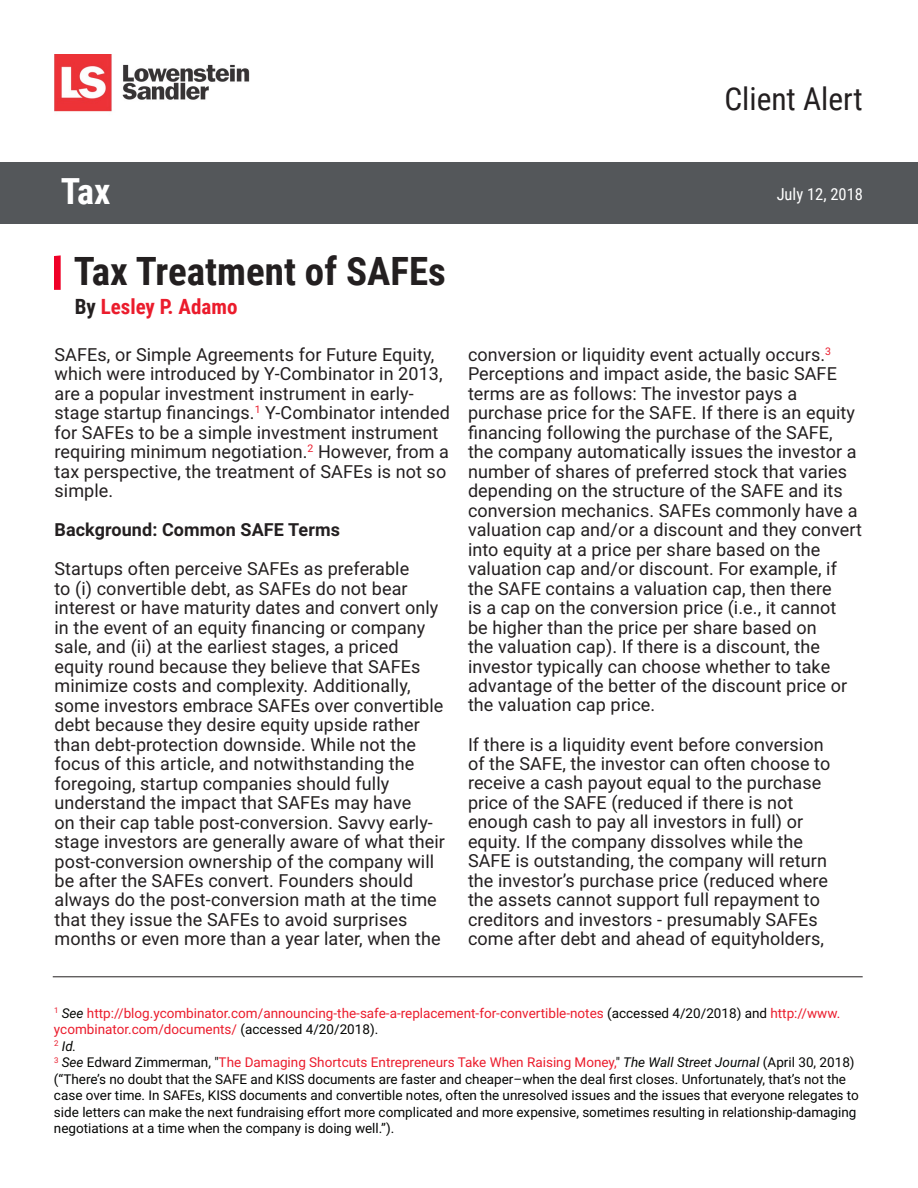
<style>
.page{position:relative;width:918px;height:1188px;background:#fff}
.page>*{position:absolute;margin:0;border:0;box-sizing:border-box;transform-origin:0 0}
.t1{font:700 39px "Roboto Condensed";color:#231f20}
.t2{font:700 36px "Roboto Condensed";color:#fff}
.t3{font:31.5px "Roboto Condensed";color:#231f20}
.t4{font:700 21px "Roboto Condensed";color:#eb1c2c}
.t5{font:18px/19.5px "Roboto";letter-spacing:.005em;color:#231f20}
.t6{font:700 18px "Roboto";letter-spacing:.005em;color:#231f20}
.t7{font:16.5px "Roboto Condensed";color:#fff}
.t8{font:13.5px/16.5px "Roboto";color:#040503}
.s1{color:#231f20}
.s2{font-style:italic}
.s3{color:#eb1c2c}
</style>
<div class="page">
<div style="left:0;top:163px;width:918px;height:61px;background:#54575a"></div>
<img style="left:54px;top:54px;width:196px;height:58px">
<svg style="left:54px;top:255px;width:7px;height:35px"></svg>
<hr style="left:53px;top:976px;width:810px;height:1px;background:#231f20">
<h3 class="t3" style="left:724px;top:77px;width:140px">Client Alert</h3>
<h2 class="t2" style="left:61px;top:166px;width:51px">Tax</h2>
<p class="t7" style="left:777px;top:183px;width:88px">July 12, 2018</p>
<h1 class="t1" style="left:74px;top:244px;width:374px">Tax Treatment of SAFEs</h1>
<p class="t4" style="left:75px;top:292px;width:164px"><span class="s1">By</span> Lesley P. Adamo</p>
<p class="t5" style="left:55px;top:344px;width:397px">SAFEs, or Simple Agreements for Future Equity, which were introduced by Y-Combinator in 2013, are a popular investment instrument in early&shy;stage startup financings.<sup>1</sup> Y-Combinator intended for SAFEs to be a simple investment instrument requiring minimum negotiation.<sup>2</sup> However, from a tax perspective, the treatment of SAFEs is not so simple.</p>
<p class="t6" style="left:55px;top:517px;width:287px">Background: Common SAFE Terms</p>
<p class="t5" style="left:55px;top:558px;width:392px">Startups often perceive SAFEs as preferable<br>to (i) convertible debt, as SAFEs do not bear interest or have maturity dates and convert only in the event of an equity financing or company sale, and (ii) at the earliest stages, a priced equity round because they believe that SAFEs minimize costs and complexity. Additionally, some investors embrace SAFEs over convertible debt because they desire equity upside rather than debt-protection downside. While not the focus of this article, and notwithstanding the foregoing, startup companies should fully understand the impact that SAFEs may have<br>on their cap table post-conversion. Savvy early&shy;stage investors are generally aware of what their post-conversion ownership of the company will be after the SAFEs convert. Founders should always do the post-conversion math at the time that they issue the SAFEs to avoid surprises months or even more than a year later, when the</p>
<p class="t5" style="left:468px;top:344px;width:396px">conversion or liquidity event actually occurs.<sup>3<br></sup>Perceptions and impact aside, the basic SAFE terms are as follows: The investor pays a purchase price for the SAFE. If there is an equity financing following the purchase of the SAFE, the company automatically issues the investor a number of shares of preferred stock that varies depending on the structure of the SAFE and its conversion mechanics. SAFEs commonly have a valuation cap and/or a discount and they convert into equity at a price per share based on the valuation cap and/or discount. For example, if the SAFE contains a valuation cap, then there<br>is a cap on the conversion price (i.e., it cannot<br>be higher than the price per share based on<br>the valuation cap). If there is a discount, the investor typically can choose whether to take advantage of the better of the discount price or the valuation cap price.</p>
<p class="t5" style="left:468px;top:734px;width:364px">If there is a liquidity event before conversion of the SAFE, the investor can often choose to receive a cash payout equal to the purchase price of the SAFE (reduced if there is not enough cash to pay all investors in full) or equity. If the company dissolves while the SAFE is outstanding, the company will return the investor’s purchase price (reduced where the assets cannot support full repayment to creditors and investors - presumably SAFEs come after debt and ahead of equityholders,</p>
<p class="t8" style="left:54px;top:1004px;width:806px"><sup>1</sup> <span class="s2">See</span> <span class="s3">http://blog.ycombinator.com/announcing-the-safe-a-replacement-for-convertible-notes</span> (accessed 4/20/2018) and <span class="s3">http://www. ycombinator.com/documents/</span> (accessed 4/20/2018).<br><sup>2</sup> <span class="s2">Id.<br></span><sup>3</sup> <span class="s2">See</span> Edward Zimmerman, "<span class="s3">The Damaging Shortcuts Entrepreneurs Take When Raising Money,</span>" <span class="s2">The Wall Street Journal</span> (April 30, 2018) (“There’s no doubt that the SAFE and KISS documents are faster and cheaper–when the deal first closes. Unfortunately, that’s not the case over time. In SAFEs, KISS documents and convertible notes, often the unresolved issues and the issues that everyone relegates to side letters can make the next fundraising effort more complicated and more expensive, sometimes resulting in relationship-damaging negotiations at a time when the company is doing well.”).</p>
</div>
